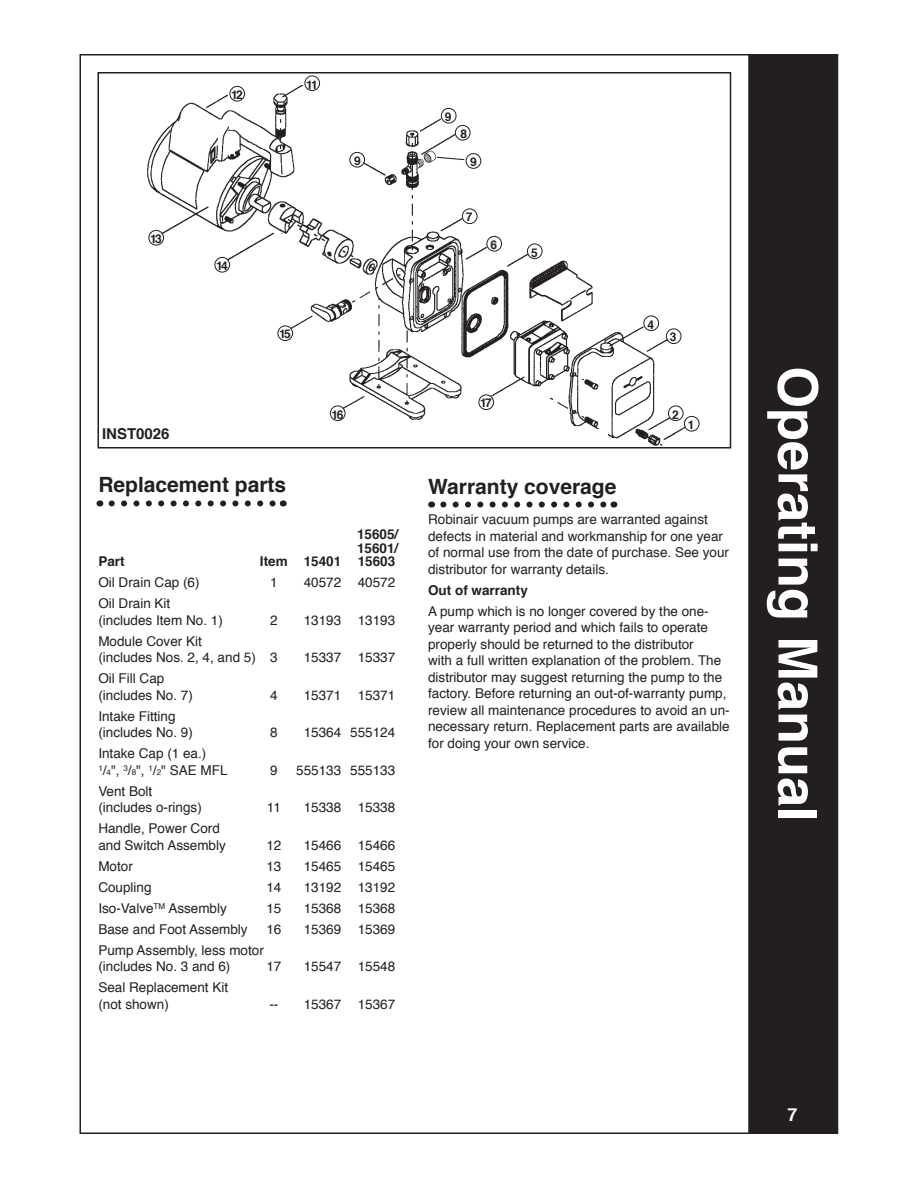
<style>
.page{position:relative;width:918px;height:1188px;background:#fff}
.page>*{position:absolute;margin:0;border:0;box-sizing:border-box;transform-origin:0 0}
.sidehead{font:700 54px "Helvetica";color:#fff}
.Headline{font:700 21px "Helvetica";color:#231f20}
.t1{font:700 18px "Helvetica";color:#fff}
.Parts_list{font:700 15px "Helvetica";color:#231f20}
.Body_text{font:13.5px/16.5px "Helvetica";color:#231f20}
.Parts_list-2{font:13.5px/16.5px "Helvetica";color:#231f20}
.Parts_list-3{font:700 13.5px "Helvetica";color:#231f20}
.Body_text-2{font:700 13.5px "Helvetica";color:#231f20}
.t2{font:700 12px "Helvetica";letter-spacing:-.12em;color:#231f20}
.s1{font-size:8.1px}
</style>
<div class="page">
<img style="left:148px;top:86px;width:537px;height:359px">
<div style="left:749px;top:55px;width:89px;height:1078px;background:#231f20"></div>
<div style="left:748px;top:54px;width:90px;height:1080px;border:2px solid #231f20"></div>
<div style="left:567px;top:429px;width:41px;height:7px;background:#fff"></div>
<div style="left:518px;top:411px;width:38px;height:25px;background:#fff"></div>
<div style="left:552px;top:432px;width:40px;height:10px;background:#fff"></div>
<div style="left:684px;top:416px;width:15px;height:15px;border:1px solid #231f20;border-radius:50%"></div>
<div style="left:668px;top:406px;width:15px;height:15px;border:1px solid #231f20;border-radius:50%"></div>
<div style="left:666px;top:328px;width:15px;height:16px;border:1px solid #231f20;border-radius:50%"></div>
<div style="left:643px;top:316px;width:16px;height:15px;border:1px solid #231f20;border-radius:50%"></div>
<div style="left:527px;top:244px;width:15px;height:15px;border:1px solid #231f20;border-radius:50%"></div>
<div style="left:487px;top:236px;width:15px;height:15px;border:1px solid #231f20;border-radius:50%"></div>
<div style="left:462px;top:208px;width:15px;height:16px;border:1px solid #231f20;border-radius:50%"></div>
<div style="left:441px;top:108px;width:15px;height:15px;border:1px solid #231f20;border-radius:50%"></div>
<div style="left:98px;top:72px;width:633px;height:376px;border:2px solid #231f20"></div>
<div style="left:455px;top:125px;width:15px;height:15px;border:1px solid #231f20;border-radius:50%"></div>
<div style="left:349px;top:152px;width:16px;height:15px;border:1px solid #231f20;border-radius:50%"></div>
<div style="left:304px;top:76px;width:16px;height:15px;border:1px solid #231f20;border-radius:50%"></div>
<div style="left:229px;top:86px;width:16px;height:15px;border:1px solid #231f20;border-radius:50%"></div>
<div style="left:149px;top:230px;width:15px;height:15px;border:1px solid #231f20;border-radius:50%"></div>
<div style="left:214px;top:257px;width:16px;height:15px;border:1px solid #231f20;border-radius:50%"></div>
<div style="left:222px;top:324px;width:39px;height:20px;background:#fff"></div>
<div style="left:330px;top:406px;width:15px;height:15px;border:1px solid #231f20;border-radius:50%"></div>
<div style="left:277px;top:325px;width:16px;height:16px;border:1px solid #231f20;border-radius:50%"></div>
<div style="left:478px;top:394px;width:16px;height:16px;border:1px solid #231f20;border-radius:50%"></div>
<svg style="left:443px;top:502px;width:164px;height:6px"></svg>
<svg style="left:112px;top:500px;width:164px;height:6px"></svg>
<div style="left:466px;top:153px;width:15px;height:16px;border:1px solid #231f20;border-radius:50%"></div>
<p class="t2" style="left:150px;top:229px;width:13px">13</p>
<p class="t2" style="left:231px;top:85px;width:13px">12</p>
<p class="t2" style="left:306px;top:75px;width:13px">11</p>
<p class="t2" style="left:216px;top:256px;width:13px">14</p>
<p class="t2" style="left:279px;top:325px;width:13px">15</p>
<p class="t2" style="left:354px;top:151px;width:8px">9</p>
<p class="Parts_list" style="left:102px;top:421px;width:69px">INST0026</p>
<p class="Headline" style="left:98px;top:468px;width:189px">Replacement parts</p>
<p class="t2" style="left:332px;top:405px;width:13px">16</p>
<p class="Parts_list-3" style="left:357px;top:524px;width:43px">15605/</p>
<p class="Parts_list-3" style="left:357px;top:537px;width:43px">15601/</p>
<p class="Parts_list-3" style="left:98px;top:551px;width:28px">Part</p>
<p class="Parts_list-3" style="left:260px;top:551px;width:137px">Item 15401 15603</p>
<p class="Parts_list-2" style="left:98px;top:575px;width:103px">Oil Drain Cap (6)</p>
<p class="Parts_list-2" style="left:270px;top:575px;width:9px">1</p>
<p class="Parts_list-2" style="left:304px;top:575px;width:93px">40572 40572</p>
<p class="Parts_list-2" style="left:98px;top:596px;width:126px">Oil Drain Kit (includes Item No. 1)</p>
<p class="Parts_list-2" style="left:270px;top:612px;width:9px">2</p>
<p class="Parts_list-2" style="left:304px;top:612px;width:93px">13193 13193</p>
<p class="Parts_list-2" style="left:98px;top:633px;width:181px">Module Cover Kit<br>(includes Nos. 2, 4, and 5) 3</p>
<p class="Parts_list-2" style="left:304px;top:650px;width:93px">15337 15337</p>
<p class="Parts_list-2" style="left:98px;top:671px;width:96px">Oil Fill Cap (includes No. 7)</p>
<p class="Parts_list-2" style="left:98px;top:708px;width:96px">Intake Fitting (includes No. 9)</p>
<p class="Parts_list-2" style="left:98px;top:746px;width:131px">Intake Cap (1 ea.)<br><sup>1</sup>/<span class="s1">4</span>", <sup>3</sup>/<span class="s1">8</span>", <sup>1</sup>/<span class="s1">2</span>" SAE MFL</p>
<p class="Parts_list-2" style="left:98px;top:783px;width:105px">Vent Bolt (includes o-rings)</p>
<p class="Parts_list-2" style="left:98px;top:821px;width:129px">Handle, Power Cord and Switch Assembly</p>
<p class="Parts_list-2" style="left:270px;top:687px;width:9px">4</p>
<p class="Parts_list-2" style="left:304px;top:687px;width:93px">15371 15371</p>
<p class="Parts_list-2" style="left:270px;top:725px;width:9px">8</p>
<p class="Parts_list-2" style="left:304px;top:725px;width:93px">15364 555124</p>
<p class="Parts_list-2" style="left:270px;top:762px;width:9px">9</p>
<p class="Parts_list-2" style="left:296px;top:762px;width:101px">555133 555133</p>
<p class="Parts_list-2" style="left:267px;top:800px;width:16px">11</p>
<p class="Parts_list-2" style="left:304px;top:800px;width:93px">15338 15338</p>
<p class="Parts_list-2" style="left:266px;top:837px;width:17px">12</p>
<p class="Parts_list-2" style="left:304px;top:837px;width:93px">15466 15466</p>
<p class="Parts_list-2" style="left:98px;top:858px;width:36px">Motor</p>
<p class="Parts_list-2" style="left:266px;top:858px;width:17px">13</p>
<p class="Parts_list-2" style="left:304px;top:858px;width:93px">15465 15465</p>
<p class="Parts_list-2" style="left:98px;top:879px;width:55px">Coupling</p>
<p class="Parts_list-2" style="left:266px;top:879px;width:17px">14</p>
<p class="Parts_list-2" style="left:304px;top:879px;width:93px">13192 13192</p>
<p class="Parts_list-2" style="left:98px;top:900px;width:130px">Iso-Valve<sup>TM</sup> Assembly</p>
<p class="Parts_list-2" style="left:266px;top:900px;width:17px">15</p>
<p class="Parts_list-2" style="left:304px;top:900px;width:93px">15368 15368</p>
<p class="Parts_list-2" style="left:98px;top:921px;width:151px">Base and Foot Assembly</p>
<p class="Parts_list-2" style="left:266px;top:921px;width:17px">16</p>
<p class="Parts_list-2" style="left:304px;top:921px;width:93px">15369 15369</p>
<p class="Body_text" style="left:98px;top:942px;width:167px">Pump Assembly, less motor (includes No. 3 and 6)</p>
<p class="Body_text" style="left:266px;top:959px;width:17px">17</p>
<p class="Body_text" style="left:304px;top:959px;width:93px">15547 15548</p>
<p class="Parts_list-2" style="left:98px;top:980px;width:131px">Seal Replacement Kit (not shown)</p>
<p class="Parts_list-2" style="left:269px;top:996px;width:10px">--</p>
<p class="Parts_list-2" style="left:304px;top:996px;width:93px">15367 15367</p>
<p class="t2" style="left:445px;top:107px;width:8px">9</p>
<p class="t2" style="left:460px;top:124px;width:8px">8</p>
<p class="t2" style="left:470px;top:152px;width:8px">9</p>
<p class="t2" style="left:466px;top:208px;width:8px">7</p>
<p class="t2" style="left:490px;top:235px;width:8px">6</p>
<p class="t2" style="left:531px;top:243px;width:8px">5</p>
<p class="t2" style="left:480px;top:394px;width:13px">17</p>
<p class="t2" style="left:647px;top:315px;width:8px">4</p>
<p class="t2" style="left:670px;top:328px;width:8px">3</p>
<p class="t2" style="left:672px;top:405px;width:8px">2</p>
<p class="t2" style="left:688px;top:415px;width:8px">1</p>
<p class="Headline" style="left:428px;top:470px;width:190px">Warranty coverage</p>
<p class="Body_text" style="left:428px;top:511px;width:302px">Robinair vacuum pumps are warranted against defects in material and workmanship for one year of normal use from the date of purchase. See your distributor for warranty details.</p>
<p class="Body_text-2" style="left:428px;top:579px;width:101px">Out of warranty</p>
<p class="Body_text" style="left:428px;top:603px;width:303px">A pump which is no longer covered by the one&shy;year warranty period and which fails to operate properly should be returned to the distributor<br>with a full written explanation of the problem. The distributor may suggest returning the pump to the factory. Before returning an out-of-warranty pump, review all maintenance procedures to avoid an un&shy;necessary return. Replacement parts are available for doing your own service.</p>
<p class="sidehead" style="left:841px;top:366px;width:458px;rotate:90deg">Operating Manual</p>
<p class="t1" style="left:788px;top:1100px;width:12px">7</p>
</div>
